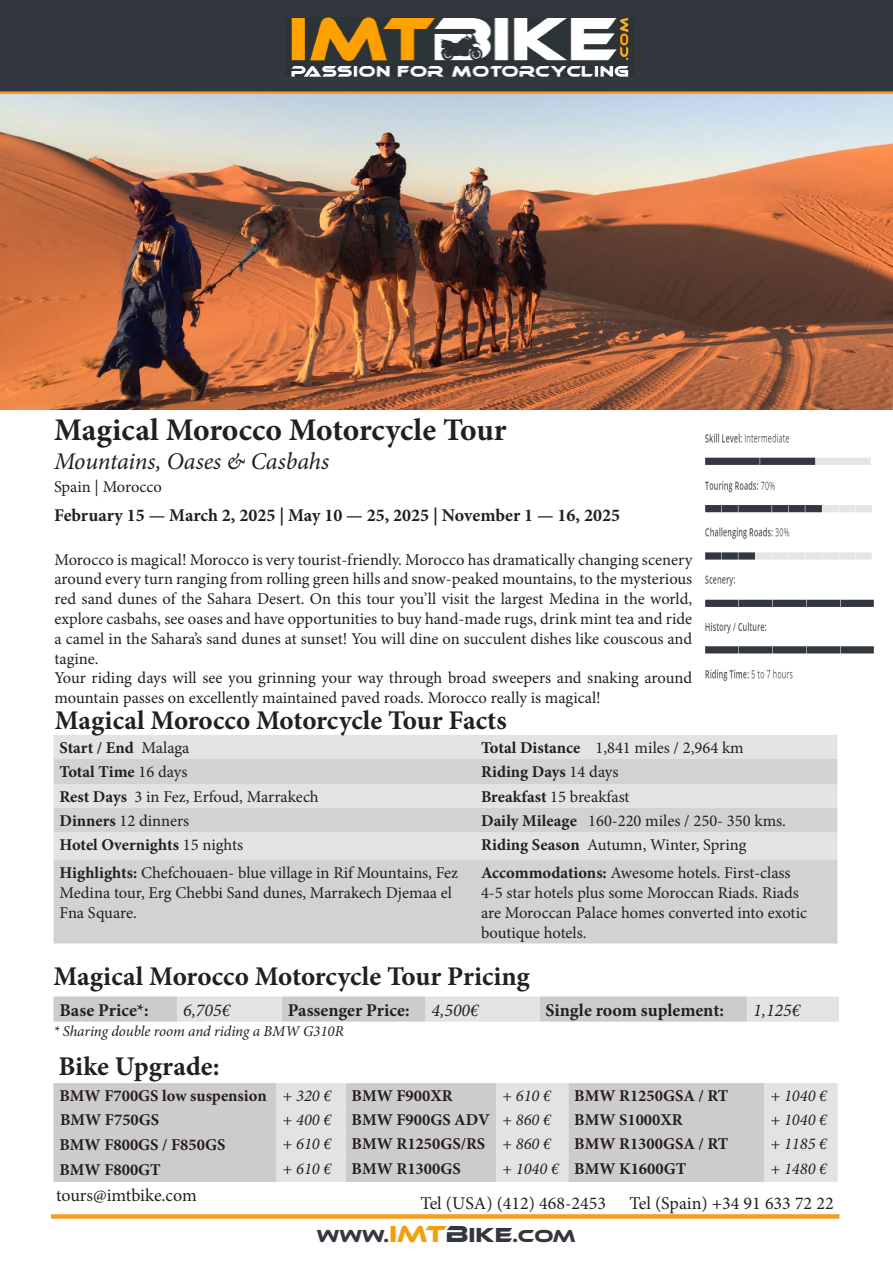
<style>
.page{position:relative;width:893px;height:1263px;background:#fff}
.page>*{position:absolute;margin:0;border:0;box-sizing:border-box;transform-origin:0 0}
.t1{font:700 31.5px "Minion Pro";color:#231f20}
.t2{font:700 27px "Minion Pro";color:#231f20}
.t3{font:italic 24px "Minion Pro";letter-spacing:-.005em;color:#231f20}
.t4{font:700 18px "Minion Pro";color:#231f20}
.t5{font:18px "Minion Pro";color:#231f20}
.t6{font:italic 18px "Minion Pro";color:#231f20}
.t7{font:18px "Ethnocentric Rg";color:#33383e}
.t8{font:16.5px/19.8px "Minion Pro";color:#231f20}
.t9{font:700 16.5px "Minion Pro";color:#231f20}
.t10{font:italic 16.5px "Minion Pro";color:#231f20}
.t11{font:italic 15px "Minion Pro";letter-spacing:-.005em;color:#231f20}
.s1{font-weight:400}
.s2{font-weight:700}
.s3{font-size:24px;color:#f0a00b}
.s4{font-size:24px}
.s5{font-size:21px}
</style>
<div class="page">
<div style="left:54px;top:735px;width:783px;height:73px;background:#e2e3e3"></div>
<div style="left:54px;top:759px;width:783px;height:25px;background:#d1d2d4"></div>
<svg style="left:54px;top:808px;width:783px;height:135px;background:#d4d5d7"></svg>
<div style="left:0;top:0;width:893px;height:94px;background:#33383e"></div>
<hr style="left:0;top:91px;width:893px;height:3px;background:#f49d20">
<div style="left:51px;top:1214px;width:788px;height:5px;background:#f49d20"></div>
<svg style="left:53px;top:996px;width:786px;height:25px;background:#d6d6d4"></svg>
<img style="left:286px;top:18px;width:348px;height:58px">
<img style="left:0;top:94px;width:893px;height:315px">
<img style="left:704px;top:433px;width:170px;height:248px">
<div style="left:53px;top:1083px;width:224px;height:99px;background:#ceccca"></div>
<svg style="left:277px;top:1083px;width:561px;height:99px;background:#d5d4d3"></svg>
<p class="t1" style="left:54px;top:408px;width:454px">Magical Morocco Motorcycle Tour</p>
<p class="t3" style="left:54px;top:445px;width:277px">Mountains, Oases &amp; Casbahs</p>
<p class="t8" style="left:54px;top:477px;width:110px">Spain | Morocco</p>
<p class="t4" style="left:54px;top:502px;width:568px">February 15 — March 2, 2025 | May 10 — 25, 2025 | November 1 — 16, 2025</p>
<p class="t8" style="left:54px;top:549px;width:639px;text-align:justify">Morocco is magical! Morocco is very tourist-friendly. Morocco has dramatically changing scenery around every turn ranging from rolling green hills and snow-peaked mountains, to the mysterious red sand dunes of the Sahara Desert. On this tour you’ll visit the largest Medina in the world, explore casbahs, see oases and have opportunities to buy hand-made rugs, drink mint tea and ride a camel in the Sahara’s sand dunes at sunset! You will dine on succulent dishes like couscous and tagine.</p>
<p class="t8" style="left:54px;top:668px;width:639px">Your riding days will see you grinning your way through broad sweepers and snaking around mountain passes on excellently maintained paved roads. Morocco really is magical!</p>
<p class="t9" style="left:60px;top:736px;width:131px">Start / End <span class="s1">Malaga</span></p>
<p class="t8" style="left:481px;top:738px;width:264px"><span class="s2">Total Distance</span> 1,841 miles / 2,964 km</p>
<p class="t9" style="left:60px;top:760px;width:129px">Total Time <span class="s1">16 days</span></p>
<p class="t9" style="left:481px;top:760px;width:139px">Riding Days <span class="s1">14 days</span></p>
<p class="t8" style="left:60px;top:787px;width:261px"><span class="s2">Rest Days</span> 3 in Fez, Erfoud, Marrakech</p>
<p class="t8" style="left:481px;top:787px;width:150px"><span class="s2">Breakfast</span> 15 breakfast</p>
<p class="t8" style="left:60px;top:811px;width:131px"><span class="s2">Dinners</span> 12 dinners</p>
<p class="t8" style="left:481px;top:811px;width:306px"><span class="s2">Daily Mileage</span> 160-220 miles / 250- 350 kms.</p>
<p class="t9" style="left:60px;top:833px;width:185px">Hotel Overnights <span class="s1">15 nights</span></p>
<p class="t8" style="left:481px;top:835px;width:267px"><span class="s2">Riding Season</span> Autumn, Winter, Spring</p>
<p class="t8" style="left:60px;top:863px;width:400px"><span class="s2">Highlights:</span> Chefchouaen- blue village in Rif Mountains, Fez<br>Medina tour, Erg Chebbi Sand dunes, Marrakech Djemaa el<br>Fna Square.</p>
<p class="t8" style="left:481px;top:863px;width:328px"><span class="s2">Accommodations:</span> Awesome hotels. First-class 4-5 star hotels plus some Moroccan Riads. Riads are Moroccan Palace homes converted into exotic boutique hotels.</p>
<p class="t2" style="left:55px;top:702px;width:453px">Magical Morocco Motorcycle Tour Facts</p>
<p class="t2" style="left:53px;top:958px;width:478px">Magical Morocco Motorcycle Tour Pricing</p>
<p class="t4" style="left:59px;top:997px;width:91px">Base Price*:</p>
<p class="t6" style="left:183px;top:997px;width:49px">6,705€</p>
<p class="t4" style="left:288px;top:997px;width:123px">Passenger Price:</p>
<p class="t6" style="left:432px;top:997px;width:49px">4,500€</p>
<p class="t4" style="left:546px;top:997px;width:180px">Single room suplement:</p>
<p class="t6" style="left:753px;top:997px;width:49px">1,125€</p>
<p class="t11" style="left:53px;top:1021px;width:292px">* Sharing double room and riding a BMW G310R</p>
<p class="t2" style="left:58px;top:1048px;width:163px">Bike Upgrade:</p>
<p class="t9" style="left:59px;top:1084px;width:209px">BMW F700GS low suspension</p>
<p class="t10" style="left:283px;top:1084px;width:50px">+ 320 €</p>
<p class="t9" style="left:352px;top:1084px;width:103px">BMW F900XR</p>
<p class="t10" style="left:502px;top:1084px;width:50px">+ 610 €</p>
<p class="t9" style="left:574px;top:1084px;width:156px">BMW R1250GSA / RT</p>
<p class="t10" style="left:770px;top:1084px;width:58px">+ 1040 €</p>
<p class="t9" style="left:60px;top:1108px;width:101px">BMW F750GS</p>
<p class="t10" style="left:283px;top:1108px;width:50px">+ 400 €</p>
<p class="t9" style="left:352px;top:1108px;width:140px">BMW F900GS ADV</p>
<p class="t10" style="left:502px;top:1108px;width:50px">+ 860 €</p>
<p class="t9" style="left:574px;top:1108px;width:110px">BMW S1000XR</p>
<p class="t10" style="left:770px;top:1108px;width:58px">+ 1040 €</p>
<p class="t9" style="left:59px;top:1133px;width:167px">BMW F800GS / F850GS</p>
<p class="t10" style="left:283px;top:1132px;width:50px">+ 610 €</p>
<p class="t9" style="left:352px;top:1132px;width:135px">BMW R1250GS/RS</p>
<p class="t10" style="left:502px;top:1132px;width:50px">+ 860 €</p>
<p class="t9" style="left:574px;top:1132px;width:156px">BMW R1300GSA / RT</p>
<p class="t10" style="left:770px;top:1132px;width:58px">+ 1185 €</p>
<p class="t9" style="left:59px;top:1158px;width:103px">BMW F800GT</p>
<p class="t10" style="left:283px;top:1158px;width:50px">+ 610 €</p>
<p class="t9" style="left:352px;top:1157px;width:111px">BMW R1300GS</p>
<p class="t10" style="left:502px;top:1158px;width:58px">+ 1040 €</p>
<p class="t9" style="left:574px;top:1157px;width:114px">BMW K1600GT</p>
<p class="t10" style="left:770px;top:1158px;width:58px">+ 1480 €</p>
<p class="t5" style="left:56px;top:1183px;width:142px">tours@imtbike.com</p>
<p class="t5" style="left:420px;top:1191px;width:187px">Tel (USA) (412) 468-2453</p>
<p class="t5" style="left:629px;top:1191px;width:206px">Tel (Spain) +34 91 633 72 22</p>
<p class="t7" style="left:317px;top:1225px;width:260px">WWW.<span class="s3">IMT</span><span class="s4">B</span><span class="s5">IKE</span>.COM</p>
</div>
